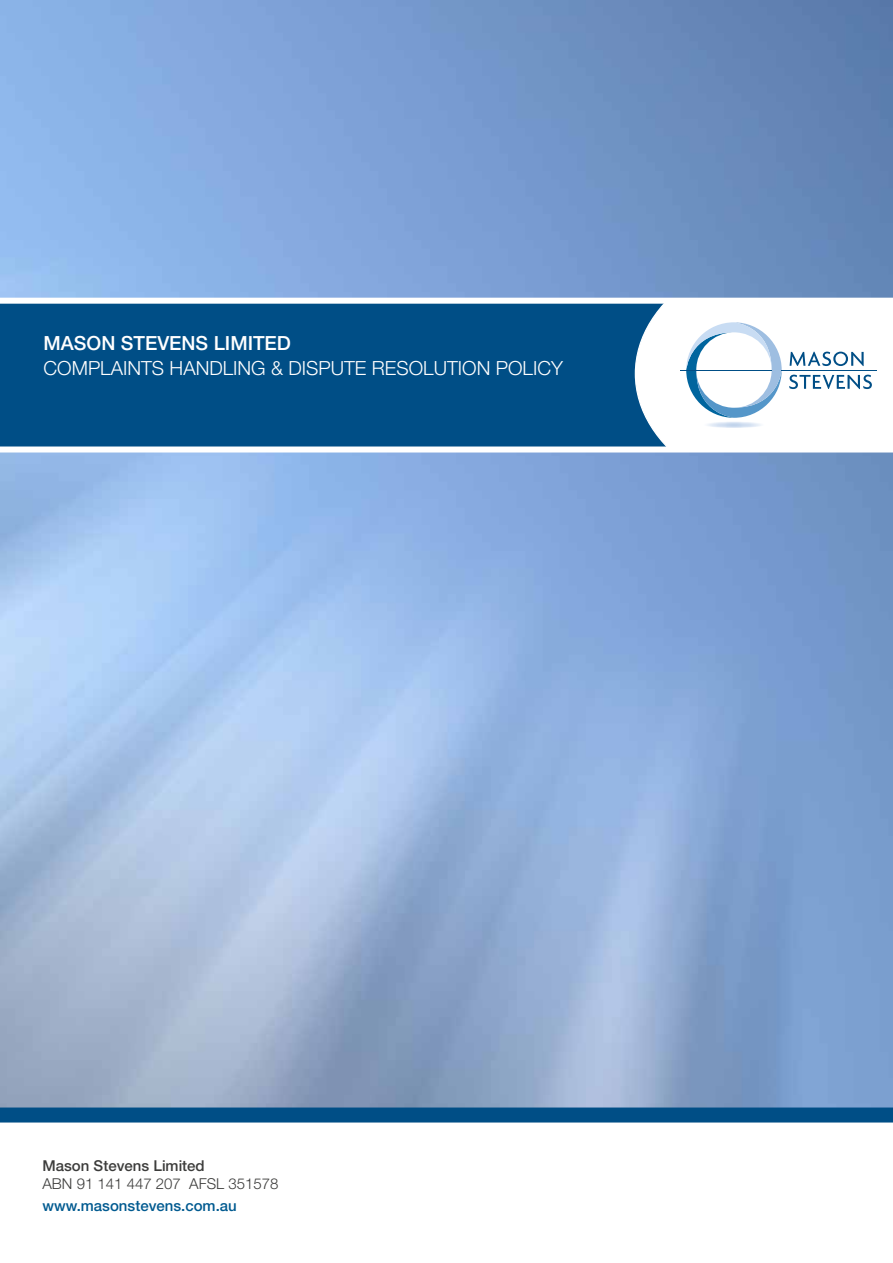
<style>
.page{position:relative;width:893px;height:1263px;background:#fff}
.page>*{position:absolute;margin:0;border:0;box-sizing:border-box;transform-origin:0 0}
.t1{font:300 19.5px "Helvetica Neue LT Pro";color:#fff}
.t2{font:500 19.5px "Helvetica Neue LT Pro";color:#fff}
.t3{font:300 15px "Helvetica Neue LT Pro";color:#3c3c3b}
.t4{font:500 15px "Helvetica Neue LT Pro";color:#005a90}
.t5{font:500 15px "Helvetica Neue LT Pro";color:#3c3c3b}
</style>
<div class="page">
<img style="left:0;top:0;width:893px;height:1107px">
<svg style="left:0;top:298px;width:893px;height:154px;background:#165d90"></svg>
<div style="left:0;top:1107px;width:893px;height:15px;background:#004e86"></div>
<svg style="left:635px;top:301px;width:258px;height:148px"></svg>
<p class="t2" style="left:44px;top:331px;width:249px">MASON STEVENS LIMITED</p>
<p class="t1" style="left:44px;top:356px;width:521px">COMPLAINTS HANDLING &amp; DISPUTE RESOLUTION POLICY</p>
<p class="t5" style="left:43px;top:1156px;width:164px">Mason Stevens Limited</p>
<p class="t3" style="left:43px;top:1174px;width:237px">ABN 91 141 447 207 AFSL 351578</p>
<p class="t4" style="left:43px;top:1196px;width:196px">www.masonstevens.com.au</p>
</div>
